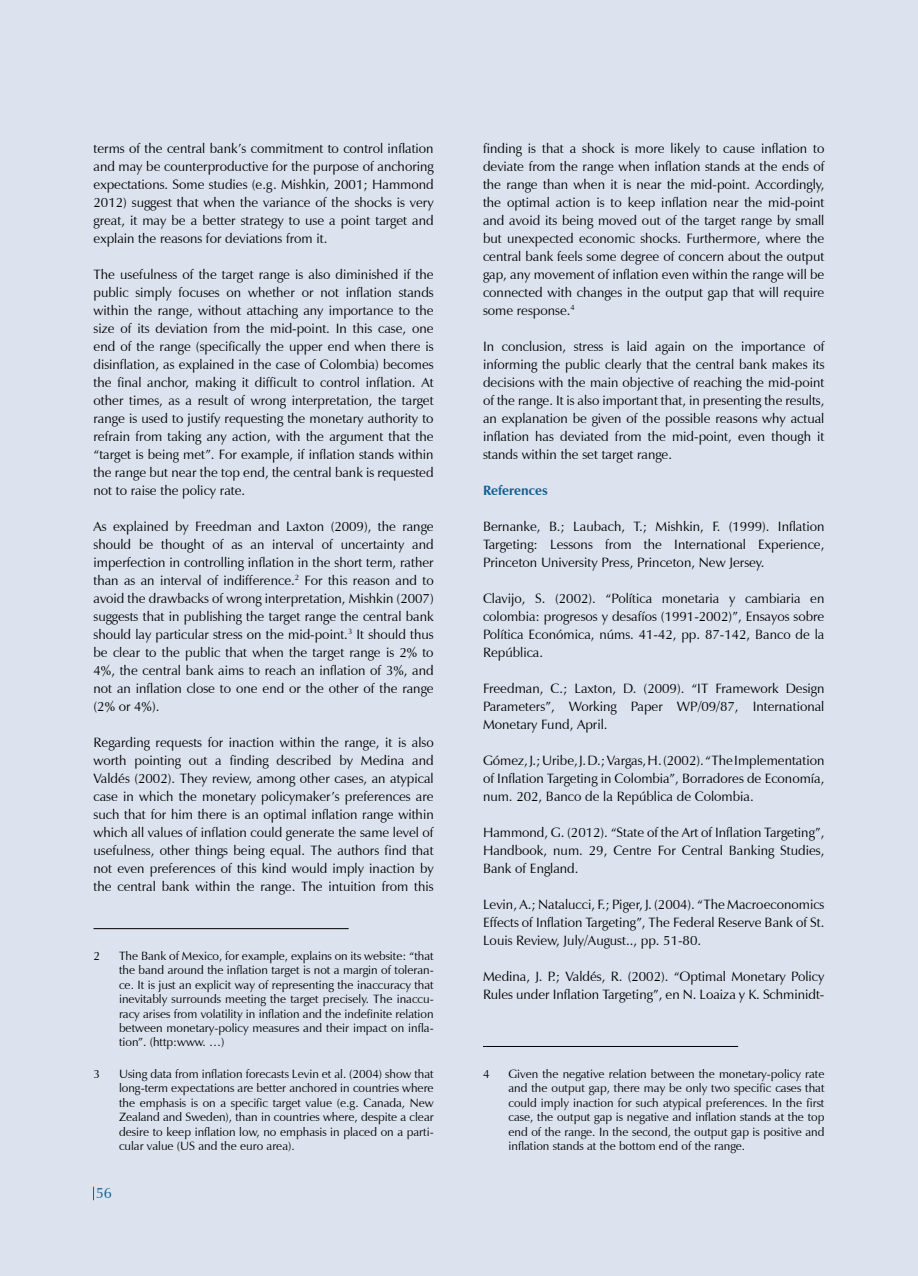
<style>
.page{position:relative;width:918px;height:1276px;background:#fff}
.page>*{position:absolute;margin:0;border:0;box-sizing:border-box;transform-origin:0 0}
.t1{font:15px "Zapf Humanist 601 BT";color:#0f5f8e}
.t2{font:13.5px/18px "Zapf Humanist 601 BT";color:#000;text-align:justify}
.t3{font:700 13.5px "Zapf Humanist 601 BT";color:#0f5f8e}
.t4{font:12px/14.4px "Zapf Humanist 601 BT";color:#000;text-align:justify}
</style>
<div class="page">
<div style="left:0;top:0;width:917px;height:1276px;background:#dde3ee"></div>
<svg style="left:93px;top:1186px;width:1px;height:14px"></svg>
<hr style="left:94px;top:928px;width:255px;height:1px;background:#000">
<hr style="left:483px;top:1046px;width:255px;height:1px;background:#000">
<p class="t2" style="left:94px;top:139px;width:342px">terms of the central bank’s commitment to control inflation and may be counterproductive for the purpose of anchoring expectations. Some studies (e.g. Mishkin, 2001; Hammond 2012) suggest that when the variance of the shocks is very great, it may be a better strategy to use a point target and explain the reasons for deviations from it.</p>
<p class="t2" style="left:94px;top:265px;width:342px">The usefulness of the target range is also diminished if the public simply focuses on whether or not inflation stands within the range, without attaching any importance to the size of its deviation from the mid-point. In this case, one end of the range (specifically the upper end when there is disinflation, as explained in the case of Colombia) becomes the final anchor, making it difficult to control inflation. At other times, as a result of wrong interpretation, the target range is used to justify requesting the monetary authority to refrain from taking any action, with the argument that the “target is being met”. For example, if inflation stands within the range but near the top end, the central bank is requested not to raise the policy rate.</p>
<p class="t2" style="left:94px;top:517px;width:342px">As explained by Freedman and Laxton (2009), the range should be thought of as an interval of uncertainty and imperfection in controlling inflation in the short term, rather than as an interval of indifference.<sup>2</sup> For this reason and to avoid the drawbacks of wrong interpretation, Mishkin (2007) suggests that in publishing the target range the central bank should lay particular stress on the mid-point.<sup>3</sup> It should thus be clear to the public that when the target range is 2% to 4%, the central bank aims to reach an inflation of 3%, and not an inflation close to one end or the other of the range (2% or 4%).</p>
<p class="t2" style="left:94px;top:733px;width:342px">Regarding requests for inaction within the range, it is also worth pointing out a finding described by Medina and Valdés (2002). They review, among other cases, an atypical case in which the monetary policymaker’s preferences are such that for him there is an optimal inflation range within which all values of inflation could generate the same level of usefulness, other things being equal. The authors find that not even preferences of this kind would imply inaction by the central bank within the range. The intuition from this</p>
<p class="t4" style="left:119px;top:948px;width:316px;text-indent:-26px">2 The Bank of Mexico, for example, explains on its website: “that the band around the inflation target is not a margin of toleran&shy;ce. It is just an explicit way of representing the inaccuracy that inevitably surrounds meeting the target precisely. The inaccu&shy;racy arises from volatility in inflation and the indefinite relation between monetary-policy measures and their impact on infla&shy;tion”. (http:www. …)</p>
<p class="t4" style="left:94px;top:1066px;width:8px">3</p>
<p class="t4" style="left:119px;top:1066px;width:316px">Using data from inflation forecasts Levin et al. (2004) show that long-term expectations are better anchored in countries where the emphasis is on a specific target value (e.g. Canada, New Zealand and Sweden), than in countries where, despite a clear desire to keep inflation low, no emphasis in placed on a parti&shy;cular value (US and the euro area).</p>
<p class="t1" style="left:96px;top:1184px;width:18px">56</p>
<p class="t2" style="left:483px;top:139px;width:343px">finding is that a shock is more likely to cause inflation to deviate from the range when inflation stands at the ends of the range than when it is near the mid-point. Accordingly, the optimal action is to keep inflation near the mid-point and avoid its being moved out of the target range by small but unexpected economic shocks. Furthermore, where the central bank feels some degree of concern about the output gap, any movement of inflation even within the range will be connected with changes in the output gap that will require some response.<sup>4</sup></p>
<p class="t2" style="left:483px;top:337px;width:343px">In conclusion, stress is laid again on the importance of informing the public clearly that the central bank makes its decisions with the main objective of reaching the mid-point of the range. It is also important that, in presenting the results, an explanation be given of the possible reasons why actual inflation has deviated from the mid-point, even though it stands within the set target range.</p>
<p class="t3" style="left:483px;top:482px;width:66px">References</p>
<p class="t2" style="left:483px;top:517px;width:343px">Bernanke, B.; Laubach, T.; Mishkin, F. (1999). Inflation Targeting: Lessons from the International Experience, Princeton University Press, Princeton, New Jersey.</p>
<p class="t2" style="left:483px;top:589px;width:343px">Clavijo, S. (2002). “Política monetaria y cambiaria en colombia: progresos y desafíos (1991-2002)”, Ensayos sobre Política Económica, núms. 41-42, pp. 87-142, Banco de la República.</p>
<p class="t2" style="left:483px;top:679px;width:343px">Freedman, C.; Laxton, D. (2009). “IT Framework Design Parameters”, Working Paper WP/09/87, International Monetary Fund, April.</p>
<p class="t2" style="left:483px;top:751px;width:343px">Gómez, J.; Uribe, J. D.; Vargas, H. (2002). “The Implementation of Inflation Targeting in Colombia”, Borradores de Economía, num. 202, Banco de la República de Colombia.</p>
<p class="t2" style="left:483px;top:823px;width:343px">Hammond, G. (2012). “State of the Art of Inflation Targeting”, Handbook, num. 29, Centre For Central Banking Studies, Bank of England.</p>
<p class="t2" style="left:483px;top:895px;width:343px">Levin, A.; Natalucci, F.; Piger, J. (2004). “The Macroeconomics Effects of Inflation Targeting”, The Federal Reserve Bank of St.<br>Louis Review, July/August.., pp. 51-80.</p>
<p class="t2" style="left:483px;top:967px;width:343px">Medina, J. P.; Valdés, R. (2002). “Optimal Monetary Policy<br>Rules under Inflation Targeting”, en N. Loaiza y K. Schminidt-</p>
<p class="t4" style="left:483px;top:1066px;width:8px">4</p>
<p class="t4" style="left:509px;top:1066px;width:318px">Given the negative relation between the monetary-policy rate and the output gap, there may be only two specific cases that could imply inaction for such atypical preferences. In the first case, the output gap is negative and inflation stands at the top end of the range. In the second, the output gap is positive and inflation stands at the bottom end of the range.</p>
</div>
